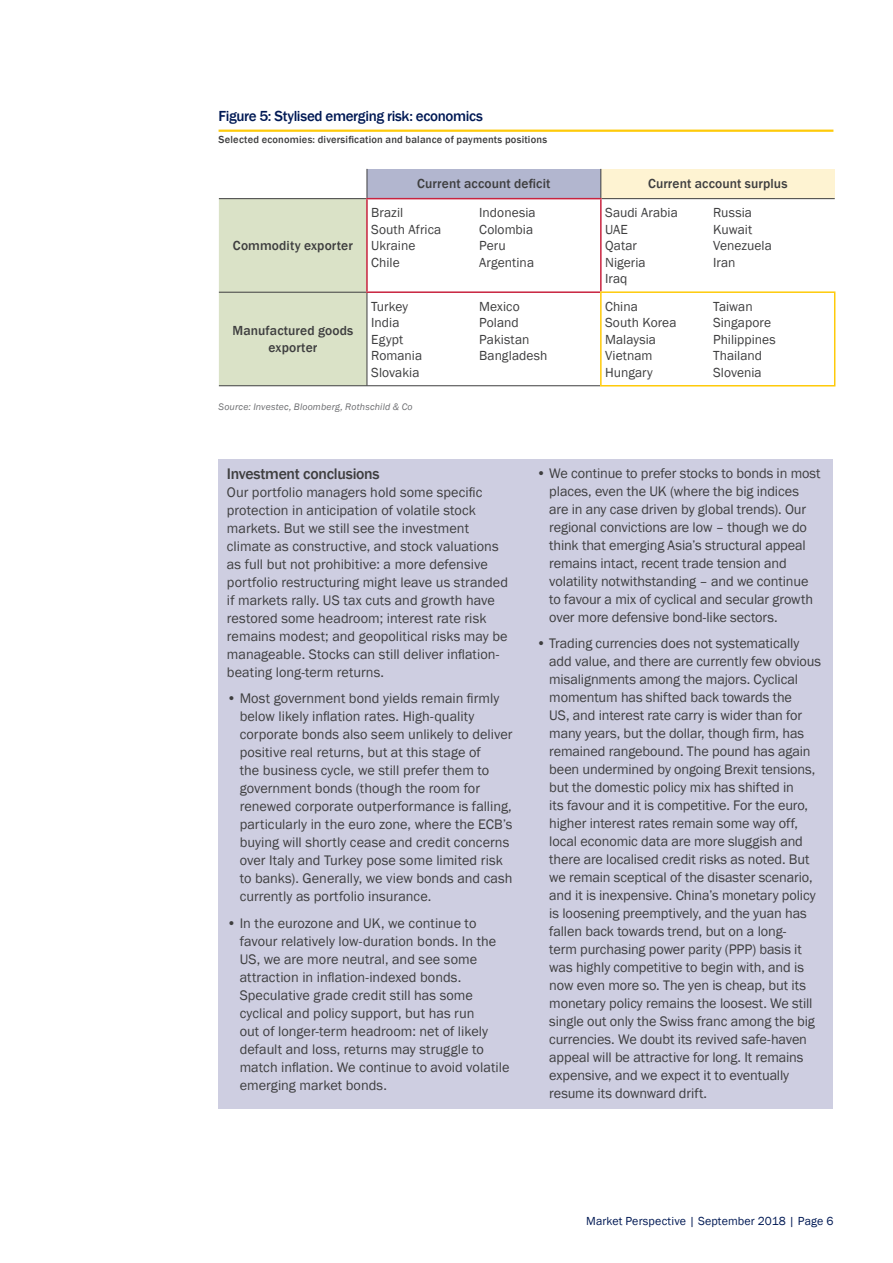
<style>
.page{position:relative;width:893px;height:1263px;background:#fff}
.page>*{position:absolute;margin:0;border:0;box-sizing:border-box;transform-origin:0 0}
.t1{font:500 15.75px "Franklin Gothic";letter-spacing:-.02em;color:#3e3e3f}
.t2{font:500 15px "Franklin Gothic";letter-spacing:-.025em;color:#001954}
.t3{font:14.25px/18px "Franklin Gothic";letter-spacing:-.005em;color:#3e3e3f}
.t4{font:13.5px "Franklin Gothic";letter-spacing:.005em;color:#3e3e3f}
.t5{font:500 13.5px/16.5px "Franklin Gothic";letter-spacing:.01em;color:#3e3e3f;text-align:center}
.t6{font:12px "Franklin Gothic";letter-spacing:.01em;color:#001954}
.t7{font:500 10.5px "Franklin Gothic";letter-spacing:.015em;color:#3e3e3f}
.t8{font:italic 9.75px "Franklin Gothic";letter-spacing:.015em;color:#6c6d70}
</style>
<div class="page">
<div style="left:219px;top:459px;width:614px;height:649px;background:#cecee1"></div>
<hr style="left:219px;top:130px;width:614px;height:2px;background:#feca0a">
<div style="left:367px;top:169px;width:234px;height:30px;background:#b2b6cf"></div>
<div style="left:601px;top:169px;width:234px;height:30px;background:#fef3d2"></div>
<hr style="left:602px;top:198px;width:233px;height:1px;background:#3e3e3f">
<hr style="left:367px;top:385px;width:233px;height:1px;background:#3e3e3f">
<svg style="left:219px;top:169px;width:149px;height:217px;background:#dce3cc"></svg>
<svg style="left:601px;top:169px;width:1px;height:29px"></svg>
<hr style="left:367px;top:293px;width:1px;height:92px;background:#3e3e3f">
<hr style="left:366px;top:198px;width:236px;height:1px;background:#c8233f">
<hr style="left:366px;top:199px;width:2px;height:92px;background:#c8233f">
<hr style="left:600px;top:199px;width:2px;height:92px;background:#c8233f">
<hr style="left:366px;top:291px;width:234px;height:2px;background:#c8233f">
<hr style="left:600px;top:291px;width:235px;height:2px;background:#feca0a">
<hr style="left:600px;top:293px;width:2px;height:92px;background:#feca0a">
<hr style="left:834px;top:293px;width:1px;height:92px;background:#feca0a">
<hr style="left:600px;top:385px;width:235px;height:1px;background:#feca0a">
<p class="t2" style="left:219px;top:107px;width:266px">Figure 5: Stylised emerging risk: economics</p>
<p class="t7" style="left:219px;top:133px;width:330px">Selected economies: diversification and balance of payments positions</p>
<p class="t5" style="left:233px;top:238px;width:121px">Commodity exporter</p>
<p class="t5" style="left:232px;top:323px;width:122px">Manufactured goods exporter</p>
<p class="t5" style="left:417px;top:176px;width:135px">Current account deficit</p>
<p class="t5" style="left:648px;top:176px;width:141px">Current account surplus</p>
<p class="t4" style="left:371px;top:204px;width:33px">Brazil</p>
<p class="t4" style="left:479px;top:204px;width:58px">Indonesia</p>
<p class="t4" style="left:371px;top:221px;width:72px">South Africa</p>
<p class="t4" style="left:479px;top:221px;width:56px">Colombia</p>
<p class="t4" style="left:371px;top:237px;width:46px">Ukraine</p>
<p class="t4" style="left:479px;top:237px;width:28px">Peru</p>
<p class="t4" style="left:371px;top:254px;width:30px">Chile</p>
<p class="t4" style="left:479px;top:254px;width:56px">Argentina</p>
<p class="t4" style="left:371px;top:298px;width:38px">Turkey</p>
<p class="t4" style="left:479px;top:298px;width:42px">Mexico</p>
<p class="t4" style="left:371px;top:314px;width:30px">India</p>
<p class="t4" style="left:479px;top:314px;width:41px">Poland</p>
<p class="t4" style="left:371px;top:331px;width:34px">Egypt</p>
<p class="t4" style="left:479px;top:331px;width:52px">Pakistan</p>
<p class="t4" style="left:371px;top:347px;width:52px">Romania</p>
<p class="t4" style="left:479px;top:347px;width:70px">Bangladesh</p>
<p class="t4" style="left:371px;top:364px;width:50px">Slovakia</p>
<p class="t4" style="left:605px;top:204px;width:74px">Saudi Arabia</p>
<p class="t4" style="left:713px;top:204px;width:40px">Russia</p>
<p class="t4" style="left:605px;top:221px;width:24px">UAE</p>
<p class="t4" style="left:713px;top:221px;width:41px">Kuwait</p>
<p class="t4" style="left:605px;top:237px;width:33px">Qatar</p>
<p class="t4" style="left:713px;top:237px;width:60px">Venezuela</p>
<p class="t4" style="left:605px;top:254px;width:42px">Nigeria</p>
<p class="t4" style="left:713px;top:254px;width:24px">Iran</p>
<p class="t4" style="left:605px;top:270px;width:24px">Iraq</p>
<p class="t4" style="left:605px;top:298px;width:34px">China</p>
<p class="t4" style="left:713px;top:298px;width:41px">Taiwan</p>
<p class="t4" style="left:605px;top:314px;width:73px">South Korea</p>
<p class="t4" style="left:713px;top:314px;width:59px">Singapore</p>
<p class="t4" style="left:605px;top:331px;width:52px">Malaysia</p>
<p class="t4" style="left:713px;top:331px;width:64px">Philippines</p>
<p class="t4" style="left:605px;top:347px;width:49px">Vietnam</p>
<p class="t4" style="left:713px;top:347px;width:51px">Thailand</p>
<p class="t4" style="left:605px;top:364px;width:49px">Hungary</p>
<p class="t4" style="left:713px;top:364px;width:50px">Slovenia</p>
<p class="t8" style="left:219px;top:401px;width:196px">Source: Investec, Bloomberg, Rothschild &amp; Co</p>
<p class="t1" style="left:227px;top:464px;width:154px">Investment conclusions</p>
<p class="t3" style="left:227px;top:483px;width:283px">Our portfolio managers hold some specific protection in anticipation of volatile stock markets. But we still see the investment climate as constructive, and stock valuations as full but not prohibitive: a more defensive portfolio restructuring might leave us stranded if markets rally. US tax cuts and growth have restored some headroom; interest rate risk remains modest; and geopolitical risks may be manageable. Stocks can still deliver inflation&shy;beating long-term returns.</p>
<p class="t3" style="left:240px;top:690px;width:274px;text-indent:-13px">• Most government bond yields remain firmly below likely inflation rates. High-quality corporate bonds also seem unlikely to deliver positive real returns, but at this stage of<br>the business cycle, we still prefer them to government bonds (though the room for renewed corporate outperformance is falling, particularly in the euro zone, where the ECB’s buying will shortly cease and credit concerns over Italy and Turkey pose some limited risk to banks). Generally, we view bonds and cash currently as portfolio insurance.</p>
<p class="t3" style="left:240px;top:914px;width:271px;text-indent:-13px">• In the eurozone and UK, we continue to favour relatively low-duration bonds. In the US, we are more neutral, and see some attraction in inflation-indexed bonds.<br>Speculative grade credit still has some cyclical and policy support, but has run<br>out of longer-term headroom: net of likely default and loss, returns may struggle to match inflation. We continue to avoid volatile emerging market bonds.</p>
<p class="t3" style="left:549px;top:464px;width:273px;text-indent:-13px">• We continue to prefer stocks to bonds in most places, even the UK (where the big indices are in any case driven by global trends). Our regional convictions are low – though we do think that emerging Asia’s structural appeal remains intact, recent trade tension and volatility notwithstanding – and we continue to favour a mix of cyclical and secular growth over more defensive bond-like sectors.</p>
<p class="t3" style="left:549px;top:635px;width:273px;text-indent:-13px">• Trading currencies does not systematically add value, and there are currently few obvious misalignments among the majors. Cyclical momentum has shifted back towards the<br>US, and interest rate carry is wider than for many years, but the dollar, though firm, has remained rangebound. The pound has again been undermined by ongoing Brexit tensions, but the domestic policy mix has shifted in<br>its favour and it is competitive. For the euro, higher interest rates remain some way off, local economic data are more sluggish and there are localised credit risks as noted. But we remain sceptical of the disaster scenario, and it is inexpensive. China’s monetary policy is loosening preemptively, and the yuan has fallen back towards trend, but on a long-<br>term purchasing power parity (PPP) basis it was highly competitive to begin with, and is now even more so. The yen is cheap, but its monetary policy remains the loosest. We still single out only the Swiss franc among the big currencies. We doubt its revived safe-haven appeal will be attractive for long. It remains expensive, and we expect it to eventually resume its downward drift.</p>
<p class="t6" style="left:586px;top:1213px;width:249px">Market Perspective | September 2018 | Page 6</p>
</div>
